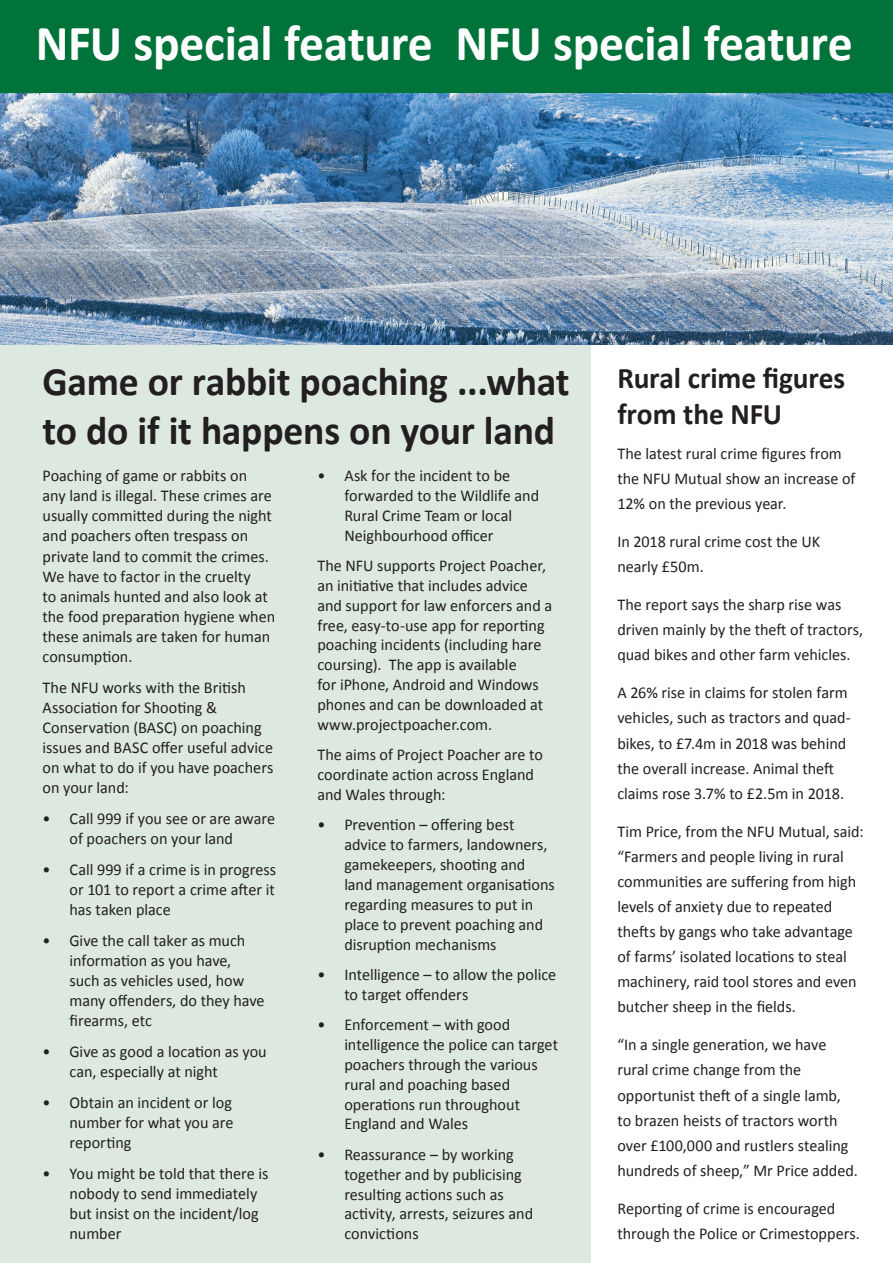
<style>
.page{position:relative;width:893px;height:1263px;background:#fff}
.page>*{position:absolute;margin:0;border:0;box-sizing:border-box;transform-origin:0 0}
.t1{font:700 50.7px "Calibri";letter-spacing:-.01em;color:#fff}
.t2{font:700 40.5px/48.6px "Calibri";letter-spacing:-.005em;color:#231f20}
.t3{font:700 30px/36px "Calibri";letter-spacing:-.005em;color:#231f20}
.t4{font:16.5px/19.8px "Calibri";color:#231f20}
</style>
<div class="page">
<div style="left:0;top:84px;width:590px;height:1179px;background:#dde9e0"></div>
<img style="left:0;top:92px;width:893px;height:252px">
<div style="left:0;top:0;width:893px;height:92px;background:#00733a"></div>
<h1 class="t1" style="left:36px;top:11px;width:818px">NFU special feature NFU special feature</h1>
<h2 class="t2" style="left:43px;top:357px;width:529px">Game or rabbit poaching ...what to do if it happens on your land</h2>
<p class="t4" style="left:43px;top:466px;width:234px">Poaching of game or rabbits on<br>any land is illegal. These crimes are usually committed during the night and poachers often trespass on private land to commit the crimes.<br>We have to factor in the cruelty<br>to animals hunted and also look at the food preparation hygiene when these animals are taken for human consumption.</p>
<p class="t4" style="left:43px;top:677px;width:232px">The NFU works with the British<br>Association for Shooting &amp;<br>Conservation (BASC) on poaching issues and BASC offer useful advice on what to do if you have poachers on your land:</p>
<p class="t4" style="left:70px;top:808px;width:207px;text-indent:-27px">• Call 999 if you see or are aware of poachers on your land</p>
<p class="t4" style="left:70px;top:859px;width:208px;text-align:justify;text-indent:-27px">• Call 999 if a crime is in progress or 101 to report a crime after it has taken place</p>
<p class="t4" style="left:70px;top:930px;width:197px;text-indent:-27px">• Give the call taker as much information as you have, such as vehicles used, how many offenders, do they have firearms, etc</p>
<p class="t4" style="left:70px;top:1041px;width:199px;text-indent:-27px">• Give as good a location as you can, especially at night</p>
<p class="t4" style="left:70px;top:1092px;width:166px;text-align:justify;text-indent:-27px">• Obtain an incident or log number for what you are reporting</p>
<p class="t4" style="left:70px;top:1163px;width:200px;text-indent:-27px">• You might be told that there is nobody to send immediately but insist on the incident/log number</p>
<p class="t4" style="left:344px;top:466px;width:196px;text-indent:-27px">• Ask for the incident to be forwarded to the Wildlife and<br>Rural Crime Team or local<br>Neighbourhood officer</p>
<p class="t4" style="left:317px;top:556px;width:236px">The NFU supports Project Poacher, an initiative that includes advice and support for law enforcers and a free, easy-to-use app for reporting poaching incidents (including hare coursing). The app is available<br>for iPhone, Android and Windows phones and can be downloaded at www.projectpoacher.com.</p>
<p class="t4" style="left:317px;top:745px;width:227px">The aims of Project Poacher are to coordinate action across England and Wales through:</p>
<p class="t4" style="left:344px;top:815px;width:212px;text-indent:-27px">• Prevention – offering best advice to farmers, landowners, gamekeepers, shooting and land management organisations regarding measures to put in place to prevent poaching and disruption mechanisms</p>
<p class="t4" style="left:344px;top:965px;width:213px;text-indent:-27px">• Intelligence – to allow the police to target offenders</p>
<p class="t4" style="left:344px;top:1015px;width:215px;text-indent:-27px">• Enforcement – with good intelligence the police can target poachers through the various rural and poaching based operations run throughout<br>England and Wales</p>
<p class="t4" style="left:344px;top:1144px;width:190px;text-indent:-27px">• Reassurance – by working together and by publicising resulting actions such as activity, arrests, seizures and convictions</p>
<h3 class="t3" style="left:617px;top:360px;width:229px">Rural crime figures from the NFU</h3>
<p class="t4" style="left:617px;top:441px;width:240px;line-height:25px">The latest rural crime figures from the NFU Mutual show an increase of<br>12% on the previous year.</p>
<p class="t4" style="left:617px;top:529px;width:204px;line-height:25px">In 2018 rural crime cost the UK nearly £50m.</p>
<p class="t4" style="left:617px;top:592px;width:247px;line-height:25px">The report says the sharp rise was driven mainly by the theft of tractors, quad bikes and other farm vehicles.</p>
<p class="t4" style="left:617px;top:680px;width:235px;line-height:25px">A 26% rise in claims for stolen farm vehicles, such as tractors and quad&shy;bikes, to £7.4m in 2018 was behind the overall increase. Animal theft claims rose 3.7% to £2.5m in 2018.</p>
<p class="t4" style="left:617px;top:819px;width:248px;line-height:25px">Tim Price, from the NFU Mutual, said: “Farmers and people living in rural communities are suffering from high levels of anxiety due to repeated thefts by gangs who take advantage of farms’ isolated locations to steal machinery, raid tool stores and even butcher sheep in the fields.</p>
<p class="t4" style="left:617px;top:1032px;width:242px;line-height:25px">“In a single generation, we have rural crime change from the opportunist theft of a single lamb, to brazen heists of tractors worth over £100,000 and rustlers stealing hundreds of sheep,” Mr Price added.</p>
<p class="t4" style="left:617px;top:1196px;width:244px;line-height:25px">Reporting of crime is encouraged through the Police or Crimestoppers.</p>
</div>
